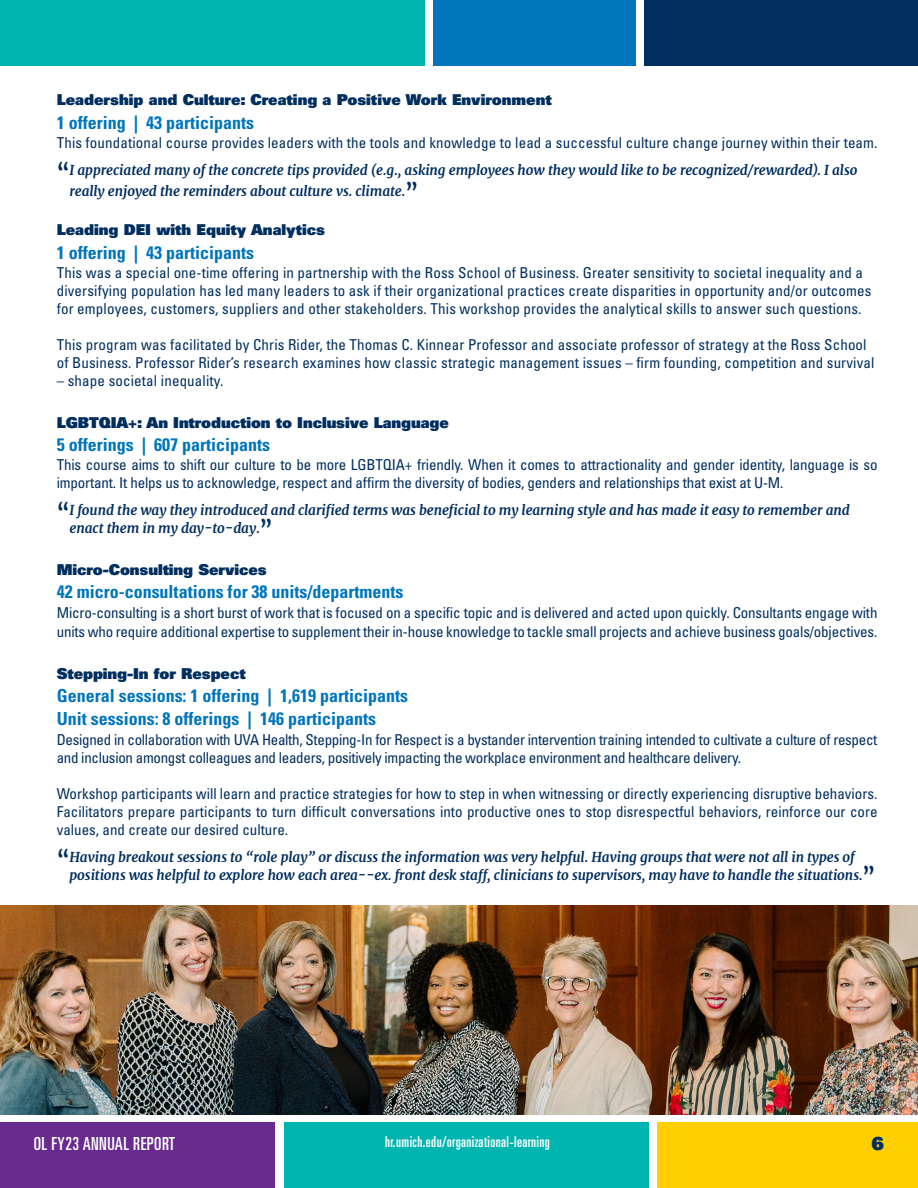
<style>
.page{position:relative;width:918px;height:1188px;background:#fff}
.page>*{position:absolute;margin:0;border:0;box-sizing:border-box;transform-origin:0 0}
.t1{font:700 condensed 18px/23.4px "Univers LT Std";color:#0075bc}
.t2{font:ultra-condensed 18px "Univers LT Std";letter-spacing:.025em;color:#fff}
.t3{font:18px "Univers LT Std X Black";color:#002e5e}
.t4{font:condensed 15px/18px "Univers LT Std";color:#002e5e}
.t5{font:condensed 15px/18px "Univers LT Std";letter-spacing:-.02em;color:#002e5e}
.t6{font:15px "Univers LT Std X Black";letter-spacing:-.005em;color:#002e5e}
.t7{font:ultra-condensed 15px "Univers LT Std";letter-spacing:.025em;color:#fff}
.t8{font:italic 700 13.5px/18px "Merriweather";letter-spacing:-.005em;color:#002e5e}
.s1{font-weight:800;font-style:normal;font-size:19.5px}
</style>
<div class="page">
<div style="left:284px;top:1123px;width:365px;height:65px;background:#00b5af"></div>
<div style="left:658px;top:1123px;width:260px;height:65px;background:#ffcf01"></div>
<div style="left:0;top:1123px;width:275px;height:65px;background:#682b8d"></div>
<div style="left:0;top:0;width:424px;height:65px;background:#00b5af"></div>
<div style="left:645px;top:0;width:273px;height:65px;background:#002e5e"></div>
<div style="left:433px;top:0;width:203px;height:65px;background:#0075bc"></div>
<img style="left:0;top:905px;width:918px;height:210px">
<p class="t6" style="left:57px;top:90px;width:497px">Leadership and Culture: Creating a Positive Work Environment</p>
<p class="t1" style="left:57px;top:111px;width:199px">1 offering | 43 participants</p>
<p class="t4" style="left:57px;top:134px;width:822px">This foundational course provides leaders with the tools and knowledge to lead a successful culture change journey within their team.</p>
<p class="t8" style="left:70px;top:160px;width:789px;line-height:21px;text-indent:-13px"><span class="s1">“</span>I appreciated many of the concrete tips provided (e.g., asking employees how they would like to be recognized/rewarded). I also really enjoyed the reminders about culture vs. climate.<span class="s1">”</span></p>
<p class="t6" style="left:57px;top:220px;width:270px">Leading DEI with Equity Analytics</p>
<p class="t1" style="left:57px;top:240px;width:199px">1 offering | 43 participants</p>
<p class="t4" style="left:57px;top:264px;width:816px">This was a special one-time offering in partnership with the Ross School of Business. Greater sensitivity to societal inequality and a diversifying population has led many leaders to ask if their organizational practices create disparities in opportunity and/or outcomes for employees, customers, suppliers and other stakeholders. This workshop provides the analytical skills to answer such questions.</p>
<p class="t4" style="left:57px;top:336px;width:819px">This program was facilitated by Chris Rider, the Thomas C. Kinnear Professor and associate professor of strategy at the Ross School of Business. Professor Rider’s research examines how classic strategic management issues – firm founding, competition and survival</p>
<p class="t4" style="left:57px;top:372px;width:168px">– shape societal inequality.</p>
<p class="t6" style="left:57px;top:412px;width:394px">LGBTQIA+: An Introduction to Inclusive Language</p>
<p class="t1" style="left:57px;top:433px;width:215px">5 offerings | 607 participants</p>
<p class="t4" style="left:57px;top:456px;width:822px">This course aims to shift our culture to be more LGBTQIA+ friendly. When it comes to attractionality and gender identity, language is so important. It helps us to acknowledge, respect and affirm the diversity of bodies, genders and relationships that exist at U-M.</p>
<p class="t8" style="left:70px;top:502px;width:782px;text-indent:-13px"><span class="s1">“</span>I found the way they introduced and clarified terms was beneficial to my learning style and has made it easy to remember and enact them in my day-to-day.<span class="s1">”</span></p>
<p class="t6" style="left:57px;top:560px;width:212px">Micro-Consulting Services</p>
<p class="t1" style="left:57px;top:580px;width:348px">42 micro-consultations for 38 units/departments</p>
<p class="t4" style="left:57px;top:602px;width:822px;line-height:19.5px">Micro-consulting is a short burst of work that is focused on a specific topic and is delivered and acted upon quickly. Consultants engage with units who require additional expertise to supplement their in-house knowledge to tackle small projects and achieve business goals/objectives.</p>
<p class="t6" style="left:57px;top:663px;width:191px">Stepping-In for Respect</p>
<p class="t1" style="left:57px;top:684px;width:353px">General sessions: 1 offering | 1,619 participants<br>Unit sessions: 8 offerings | 146 participants</p>
<p class="t5" style="left:57px;top:730px;width:822px">Designed in collaboration with UVA Health, Stepping-In for Respect is a bystander intervention training intended to cultivate a culture of respect and inclusion amongst colleagues and leaders, positively impacting the workplace environment and healthcare delivery.</p>
<p class="t4" style="left:57px;top:784px;width:822px;text-align:justify">Workshop participants will learn and practice strategies for how to step in when witnessing or directly experiencing disruptive behaviors.<br>Facilitators prepare participants to turn difficult conversations into productive ones to stop disrespectful behaviors, reinforce our core values, and create our desired culture.</p>
<p class="t8" style="left:70px;top:848px;width:807px;text-indent:-13px"><span class="s1">“</span>Having breakout sessions to “role play” or discuss the information was very helpful. Having groups that were not all in types of positions was helpful to explore how each area--ex. front desk staff, clinicians to supervisors, may have to handle the situations.<span class="s1">”</span></p>
<p class="t2" style="left:34px;top:1133px;width:143px">OL FY23 ANNUAL REPORT</p>
<p class="t7" style="left:385px;top:1134px;width:166px">hr.umich.edu/organizational-learning</p>
<p class="t3" style="left:872px;top:1131px;width:14px">6</p>
</div>
